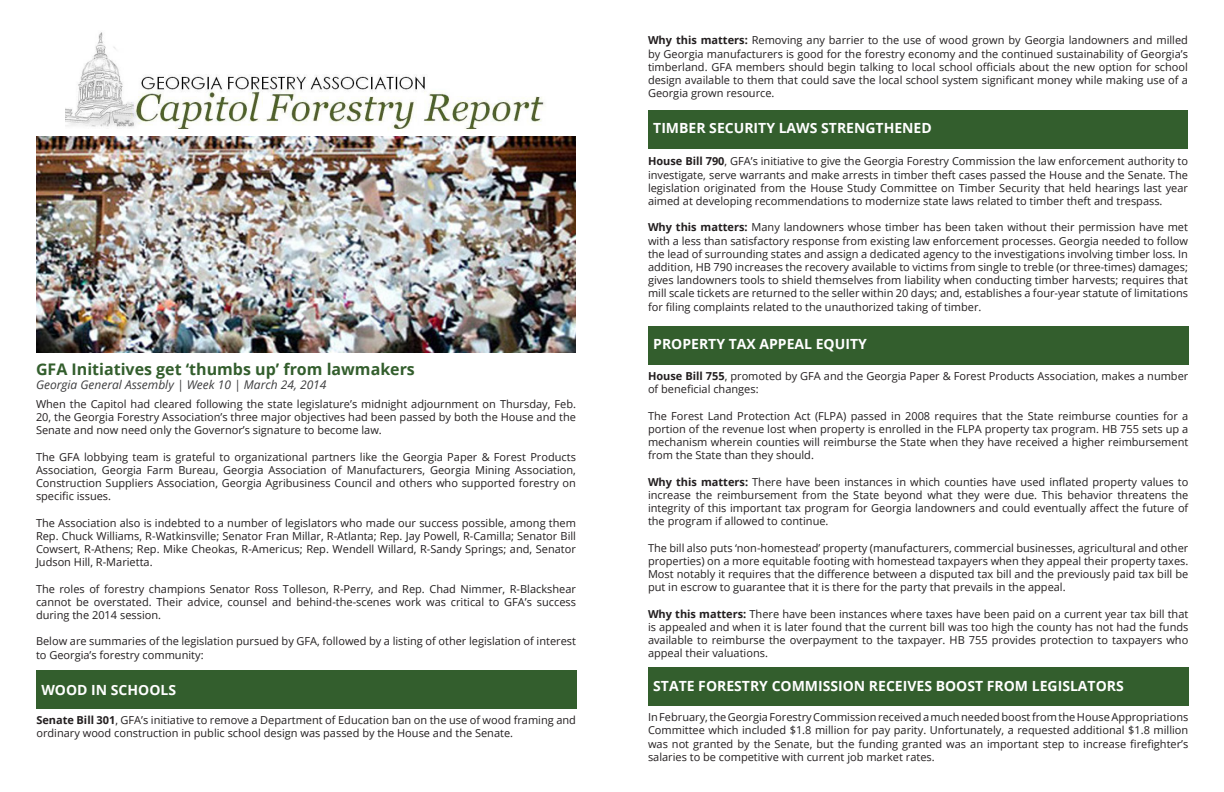
<style>
.page{position:relative;width:1224px;height:792px;background:#fff}
.page>*{position:absolute;margin:0;border:0;box-sizing:border-box;transform-origin:0 0}
.t1{font:700 16px "Open Sans";color:#335e2d}
.t2{font:700 14px "Open Sans";color:#fff}
.t3{font:italic 12px "Open Sans";color:#3e3e3f}
.t4{font:11px/13.2px "Open Sans";color:#231f20;text-align:justify}
.s1{font-weight:700}
</style>
<div class="page">
<img style="left:66px;top:32px;width:479px;height:99px">
<img style="left:36px;top:136px;width:540px;height:216px">
<div style="left:36px;top:670px;width:540px;height:39px;background:#335e2d"></div>
<div style="left:648px;top:110px;width:540px;height:38px;background:#335e2d"></div>
<div style="left:648px;top:326px;width:540px;height:38px;background:#335e2d"></div>
<div style="left:648px;top:667px;width:540px;height:39px;background:#335e2d"></div>
<p class="t1" style="left:36px;top:358px;width:380px">GFA Initiatives get ‘thumbs up’ from lawmakers</p>
<p class="t3" style="left:36px;top:377px;width:292px">Georgia General Assembly | Week 10 | March 24, 2014</p>
<p class="t4" style="left:36px;top:397px;width:542px">When the Capitol had cleared following the state legislature’s midnight adjournment on Thursday, Feb.<br>20, the Georgia Forestry Association’s three major objectives had been passed by both the House and the Senate and now need only the Governor’s signature to become law.</p>
<p class="t4" style="left:36px;top:450px;width:542px">The GFA lobbying team is grateful to organizational partners like the Georgia Paper &amp; Forest Products Association, Georgia Farm Bureau, Georgia Association of Manufacturers, Georgia Mining Association, Construction Suppliers Association, Georgia Agribusiness Council and others who supported forestry on specific issues.</p>
<p class="t4" style="left:36px;top:516px;width:542px">The Association also is indebted to a number of legislators who made our success possible, among them Rep. Chuck Williams, R-Watkinsville; Senator Fran Millar, R-Atlanta; Rep. Jay Powell, R-Camilla; Senator Bill Cowsert, R-Athens; Rep. Mike Cheokas, R-Americus; Rep. Wendell Willard, R-Sandy Springs; and, Senator Judson Hill, R-Marietta.</p>
<p class="t4" style="left:36px;top:582px;width:542px">The roles of forestry champions Senator Ross Tolleson, R-Perry, and Rep. Chad Nimmer, R-Blackshear cannot be overstated. Their advice, counsel and behind-the-scenes work was critical to GFA’s success during the 2014 session.</p>
<p class="t4" style="left:36px;top:635px;width:542px">Below are summaries of the legislation pursued by GFA, followed by a listing of other legislation of interest to Georgia’s forestry community:</p>
<p class="t2" style="left:41px;top:680px;width:136px">WOOD IN SCHOOLS</p>
<p class="t4" style="left:36px;top:713px;width:541px"><span class="s1">Senate Bill 301</span>, GFA’s initiative to remove a Department of Education ban on the use of wood framing and ordinary wood construction in public school design was passed by the House and the Senate.</p>
<p class="t4" style="left:648px;top:34px;width:542px"><span class="s1">Why this matters:</span> Removing any barrier to the use of wood grown by Georgia landowners and milled by Georgia manufacturers is good for the forestry economy and the continued sustainability of Georgia’s timberland. GFA members should begin talking to local school officials about the new option for school design available to them that could save the local school system significant money while making use of a Georgia grown resource.</p>
<p class="t2" style="left:653px;top:118px;width:280px">TIMBER SECURITY LAWS STRENGTHENED</p>
<p class="t4" style="left:648px;top:155px;width:542px"><span class="s1">House Bill 790</span>, GFA’s initiative to give the Georgia Forestry Commission the law enforcement authority to investigate, serve warrants and make arrests in timber theft cases passed the House and the Senate. The legislation originated from the House Study Committee on Timber Security that held hearings last year aimed at developing recommendations to modernize state laws related to timber theft and trespass.</p>
<p class="t4" style="left:648px;top:221px;width:542px"><span class="s1">Why this matters:</span> Many landowners whose timber has been taken without their permission have met with a less than satisfactory response from existing law enforcement processes. Georgia needed to follow the lead of surrounding states and assign a dedicated agency to the investigations involving timber loss. In addition, HB 790 increases the recovery available to victims from single to treble (or three-times) damages; gives landowners tools to shield themselves from liability when conducting timber harvests; requires that mill scale tickets are returned to the seller within 20 days; and, establishes a four-year statute of limitations for filing complaints related to the unauthorized taking of timber.</p>
<p class="t2" style="left:653px;top:334px;width:215px">PROPERTY TAX APPEAL EQUITY</p>
<p class="t4" style="left:648px;top:369px;width:542px"><span class="s1">House Bill 755</span>, promoted by GFA and the Georgia Paper &amp; Forest Products Association, makes a number of beneficial changes:</p>
<p class="t4" style="left:648px;top:409px;width:542px">The Forest Land Protection Act (FLPA) passed in 2008 requires that the State reimburse counties for a portion of the revenue lost when property is enrolled in the FLPA property tax program. HB 755 sets up a mechanism wherein counties will reimburse the State when they have received a higher reimbursement from the State than they should.</p>
<p class="t4" style="left:648px;top:475px;width:542px"><span class="s1">Why this matters:</span> There have been instances in which counties have used inflated property values to increase the reimbursement from the State beyond what they were due. This behavior threatens the integrity of this important tax program for Georgia landowners and could eventually affect the future of the program if allowed to continue.</p>
<p class="t4" style="left:648px;top:541px;width:542px">The bill also puts ‘non-homestead’ property (manufacturers, commercial businesses, agricultural and other properties) on a more equitable footing with homestead taxpayers when they appeal their property taxes.<br>Most notably it requires that the difference between a disputed tax bill and the previously paid tax bill be put in escrow to guarantee that it is there for the party that prevails in the appeal.</p>
<p class="t4" style="left:648px;top:607px;width:542px"><span class="s1">Why this matters:</span> There have been instances where taxes have been paid on a current year tax bill that is appealed and when it is later found that the current bill was too high the county has not had the funds available to reimburse the overpayment to the taxpayer. HB 755 provides protection to taxpayers who appeal their valuations.</p>
<p class="t2" style="left:653px;top:676px;width:472px">STATE FORESTRY COMMISSION RECEIVES BOOST FROM LEGISLATORS</p>
<p class="t4" style="left:648px;top:710px;width:542px">In February, the Georgia Forestry Commission received a much needed boost from the House Appropriations Committee which included $1.8 million for pay parity. Unfortunately, a requested additional $1.8 million was not granted by the Senate, but the funding granted was an important step to increase firefighter’s salaries to be competitive with current job market rates.</p>
</div>
